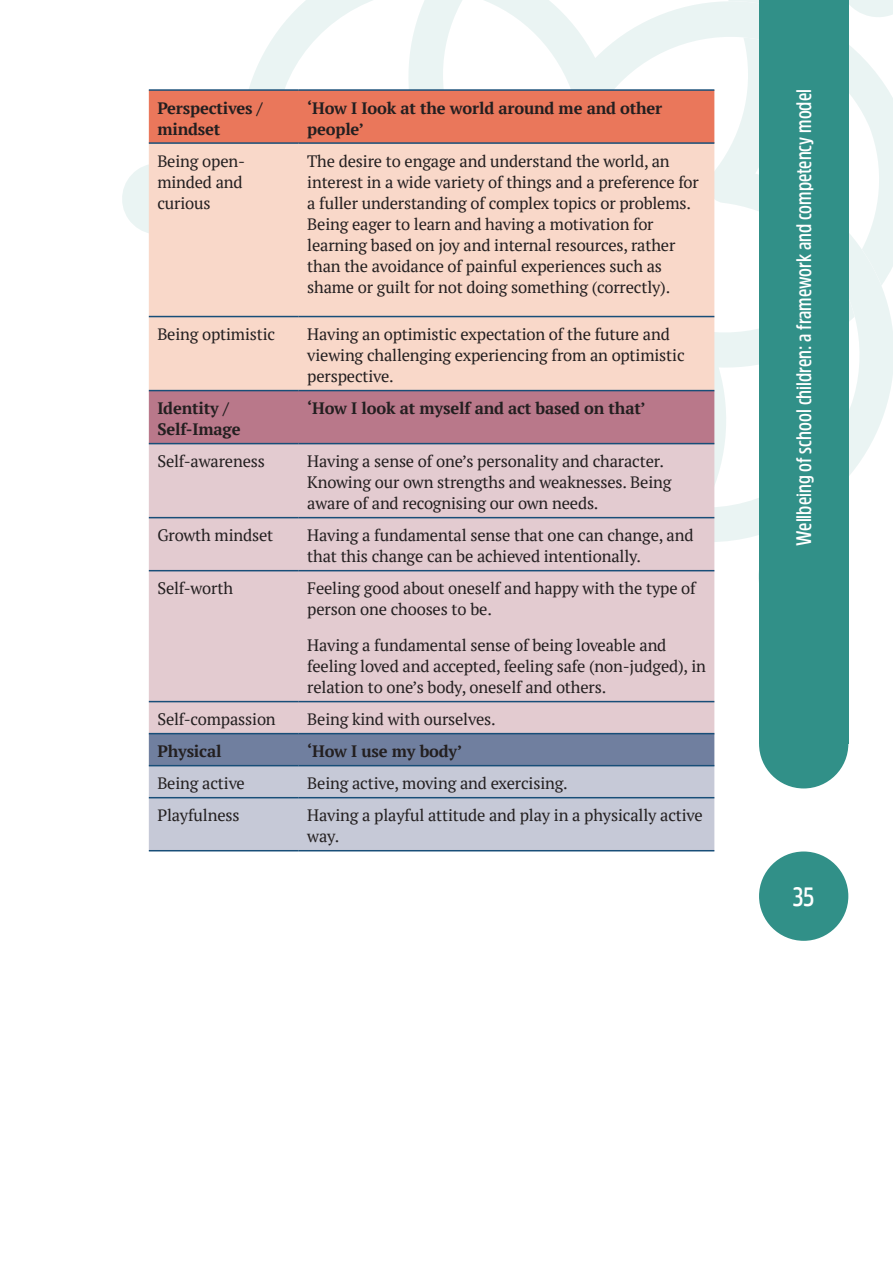
<style>
.page{position:relative;width:893px;height:1263px;background:#fff}
.page>*{position:absolute;margin:0;border:0;box-sizing:border-box;transform-origin:0 0}
.t1{font:600 26.4px "Amsi Pro Cond";color:#fff}
.t2{font:600 21px "Amsi Pro Cond";color:#fff}
.Paragraph_eng{font:16.5px/21px "PT Serif";letter-spacing:-.01em;color:#231f20}
.Paragraph_eng-2{font:700 16.5px/21px "PT Serif";letter-spacing:-.01em;color:#231f20}
</style>
<div class="page">
<svg style="left:249px;top:0;width:644px;height:632px"></svg>
<div style="left:759px;top:0;width:89px;height:744px;background:#319088"></div>
<div style="left:759px;top:851px;width:89px;height:90px;background:#319088;border-radius:50%"></div>
<div style="left:759px;top:699px;width:89px;height:89px;background:#319088;border-radius:50%"></div>
<svg style="left:122px;top:90px;width:592px;height:144px;background:#eb866d"></svg>
<div style="left:149px;top:144px;width:565px;height:246px;background:#f9d8c9"></div>
<div style="left:149px;top:391px;width:565px;height:52px;background:#b9788a"></div>
<div style="left:149px;top:444px;width:565px;height:289px;background:#e3cbd0"></div>
<div style="left:149px;top:734px;width:565px;height:31px;background:#707f9f"></div>
<div style="left:149px;top:766px;width:565px;height:84px;background:#c6c9d7"></div>
<hr style="left:149px;top:850px;width:150px;height:1px;background:#184e78">
<hr style="left:299px;top:850px;width:415px;height:1px;background:#184e78">
<hr style="left:149px;top:89px;width:150px;height:2px;background:#184e78">
<hr style="left:299px;top:89px;width:415px;height:2px;background:#184e78">
<hr style="left:149px;top:142px;width:150px;height:2px;background:#184e78">
<hr style="left:299px;top:142px;width:415px;height:2px;background:#184e78">
<hr style="left:149px;top:316px;width:150px;height:1px;background:#184e78">
<hr style="left:299px;top:316px;width:415px;height:1px;background:#184e78">
<hr style="left:149px;top:390px;width:150px;height:1px;background:#184e78">
<hr style="left:299px;top:390px;width:415px;height:1px;background:#184e78">
<hr style="left:149px;top:443px;width:150px;height:1px;background:#184e78">
<hr style="left:299px;top:443px;width:415px;height:1px;background:#184e78">
<hr style="left:149px;top:517px;width:150px;height:1px;background:#184e78">
<hr style="left:299px;top:517px;width:415px;height:1px;background:#184e78">
<hr style="left:149px;top:570px;width:150px;height:1px;background:#184e78">
<hr style="left:299px;top:570px;width:415px;height:1px;background:#184e78">
<hr style="left:149px;top:701px;width:150px;height:1px;background:#184e78">
<hr style="left:299px;top:701px;width:415px;height:1px;background:#184e78">
<hr style="left:149px;top:733px;width:150px;height:1px;background:#184e78">
<hr style="left:299px;top:733px;width:415px;height:1px;background:#184e78">
<hr style="left:149px;top:765px;width:150px;height:1px;background:#184e78">
<hr style="left:299px;top:765px;width:415px;height:1px;background:#184e78">
<hr style="left:149px;top:797px;width:150px;height:1px;background:#184e78">
<hr style="left:299px;top:797px;width:415px;height:1px;background:#184e78">
<p class="Paragraph_eng-2" style="left:157px;top:97px;width:107px">Perspectives / mindset</p>
<p class="Paragraph_eng-2" style="left:307px;top:97px;width:357px">‘How I Iook at the world around me and other people’</p>
<p class="Paragraph_eng" style="left:157px;top:150px;width:89px">Being open&shy;minded and curious</p>
<p class="Paragraph_eng" style="left:307px;top:150px;width:393px">The desire to engage and understand the world, an interest in a wide variety of things and a preference for a fuller understanding of complex topics or problems.<br>Being eager to learn and having a motivation for learning based on joy and internal resources, rather than the avoidance of painful experiences such as shame or guilt for not doing something (correctly).</p>
<p class="Paragraph_eng" style="left:157px;top:324px;width:119px">Being optimistic</p>
<p class="Paragraph_eng" style="left:307px;top:324px;width:379px">Having an optimistic expectation of the future and viewing challenging experiencing from an optimistic perspective.</p>
<p class="Paragraph_eng-2" style="left:157px;top:397px;width:85px">Identity /<br>Self-Image</p>
<p class="Paragraph_eng-2" style="left:307px;top:397px;width:340px">‘How I look at myself and act based on that’</p>
<p class="Paragraph_eng" style="left:157px;top:451px;width:109px">Self-awareness</p>
<p class="Paragraph_eng" style="left:307px;top:451px;width:366px">Having a sense of one’s personality and character.<br>Knowing our own strengths and weaknesses. Being aware of and recognising our own needs.</p>
<p class="Paragraph_eng" style="left:157px;top:525px;width:118px">Growth mindset</p>
<p class="Paragraph_eng" style="left:307px;top:525px;width:388px">Having a fundamental sense that one can change, and that this change can be achieved intentionally.</p>
<p class="Paragraph_eng" style="left:157px;top:578px;width:77px">Self-worth</p>
<p class="Paragraph_eng" style="left:307px;top:578px;width:390px">Feeling good about oneself and happy with the type of person one chooses to be.</p>
<p class="Paragraph_eng" style="left:307px;top:634px;width:400px">Having a fundamental sense of being loveable and feeling loved and accepted, feeling safe (non-judged), in relation to one’s body, oneself and others.</p>
<p class="Paragraph_eng" style="left:157px;top:709px;width:120px">Self-compassion</p>
<p class="Paragraph_eng" style="left:307px;top:709px;width:190px">Being kind with ourselves.</p>
<p class="Paragraph_eng-2" style="left:157px;top:740px;width:66px">Physical</p>
<p class="Paragraph_eng-2" style="left:307px;top:740px;width:157px">‘How I use my body’</p>
<p class="Paragraph_eng" style="left:157px;top:773px;width:89px">Being active</p>
<p class="Paragraph_eng" style="left:307px;top:773px;width:262px">Being active, moving and exercising.</p>
<p class="Paragraph_eng" style="left:157px;top:805px;width:84px">Playfulness</p>
<p class="Paragraph_eng" style="left:307px;top:805px;width:397px">Having a playful attitude and play in a physically active way.</p>
<p class="t2" style="left:789px;top:546px;width:458px;rotate:-90deg">Wellbeing of school children: a framework and competency model</p>
<h1 class="t1" style="left:793px;top:878px;width:23px">35</h1>
</div>
